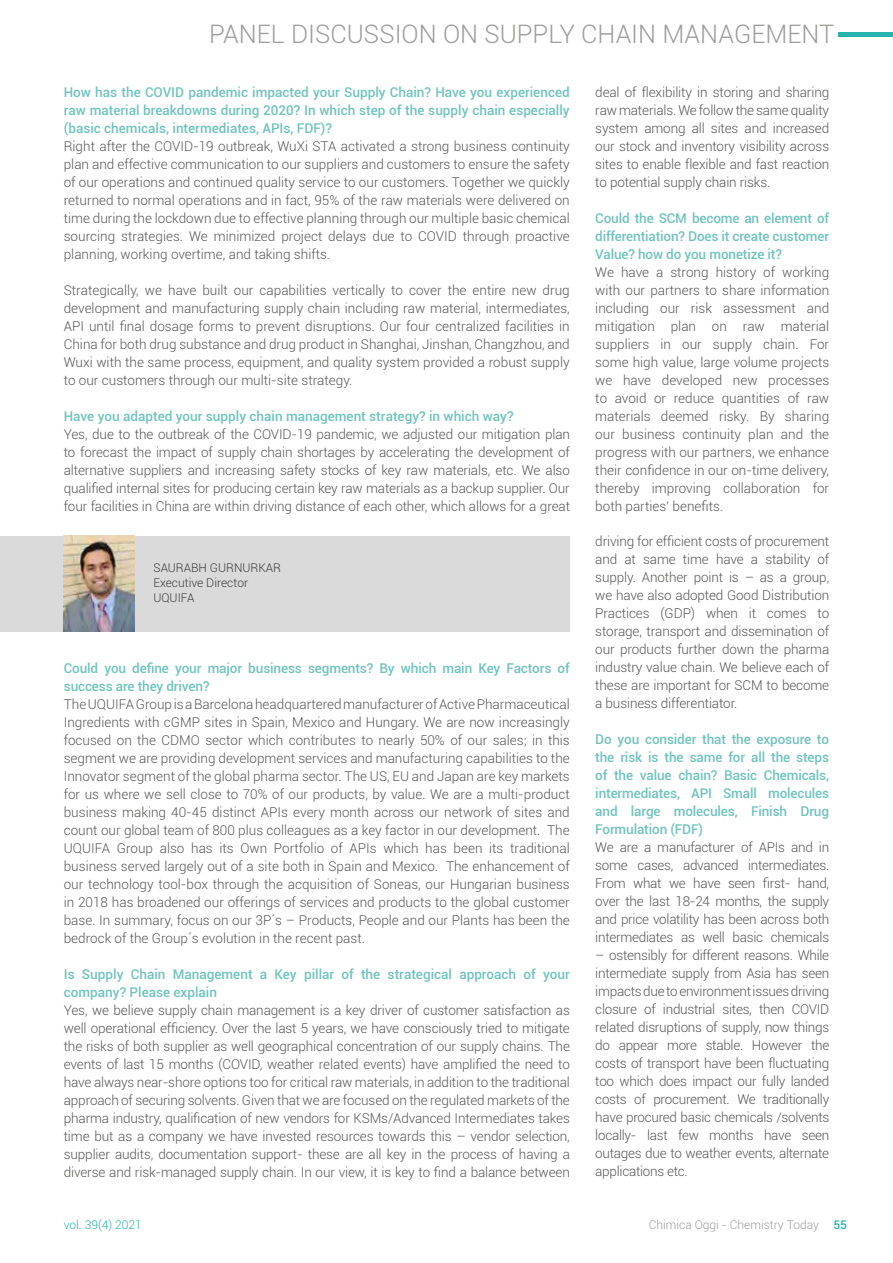
<style>
.page{position:relative;width:893px;height:1263px;background:#fff}
.page>*{position:absolute;margin:0;border:0;box-sizing:border-box;transform-origin:0 0}
.t1{font:300 25.5px "Roboto";color:#9d9d9c}
.t2{font:300 13.5px/18px "Roboto";color:#575756}
.t3{font:300 13.5px/18px "Roboto";letter-spacing:-.02em;color:#575756}
.t4{font:300 12px/15px "Roboto";color:#3c3c3b}
.t5{font:300 12px "Roboto";color:#9d9d9c}
.t6{font:300 12px "Roboto";color:#28b4ac}
.s1{font-weight:500;color:#70c3bd}
.s2{font-weight:500;color:#28b4ac}
</style>
<div class="page">
<div style="left:0;top:536px;width:570px;height:95px;background:#dadada"></div>
<img style="left:64px;top:536px;width:70px;height:95px">
<hr style="left:839px;top:32px;width:54px;height:4px;background:#28b4ac">
<p class="t1" style="left:209px;top:16px;width:627px">PANEL DISCUSSION ON SUPPLY CHAIN MANAGEMENT</p>
<p class="t2" style="left:64px;top:83px;width:508px"><span class="s1">How has the COVID pandemic impacted your Supply Chain? Have you experienced raw material breakdowns during 2020? In which step of the supply chain especially (basic chemicals, intermediates, APIs, FDF)?<br></span>Right after the COVID-19 outbreak, WuXi STA activated a strong business continuity plan and effective communication to our suppliers and customers to ensure the safety of our operations and continued quality service to our customers. Together we quickly returned to normal operations and in fact, 95% of the raw materials were delivered on time during the lockdown due to effective planning through our multiple basic chemical sourcing strategies. We minimized project delays due to COVID through proactive planning, working overtime, and taking shifts.</p>
<p class="t2" style="left:64px;top:281px;width:508px;text-align:justify">Strategically, we have built our capabilities vertically to cover the entire new drug development and manufacturing supply chain including raw material, intermediates, API until final dosage forms to prevent disruptions. Our four centralized facilities in China for both drug substance and drug product in Shanghai, Jinshan, Changzhou, and Wuxi with the same process, equipment, and quality system provided a robust supply to our customers through our multi-site strategy.</p>
<p class="t2" style="left:64px;top:407px;width:508px"><span class="s1">Have you adapted your supply chain management strategy? in which way?<br></span>Yes, due to the outbreak of the COVID-19 pandemic, we adjusted our mitigation plan to forecast the impact of supply chain shortages by accelerating the development of alternative suppliers and increasing safety stocks of key raw materials, etc. We also qualified internal sites for producing certain key raw materials as a backup supplier. Our four facilities in China are within driving distance of each other, which allows for a great</p>
<p class="t4" style="left:153px;top:560px;width:129px">SAURABH GURNURKAR<br>Executive Director<br>UQUIFA</p>
<p class="t2" style="left:64px;top:659px;width:507px"><span class="s1">Could you define your major business segments? By which main Key Factors of success are they driven?<br></span>The UQUIFA Group is a Barcelona headquartered manufacturer of Active Pharmaceutical Ingredients with cGMP sites in Spain, Mexico and Hungary. We are now increasingly focused on the CDMO sector which contributes to nearly 50% of our sales; in this segment we are providing development services and manufacturing capabilities to the Innovator segment of the global pharma sector. The US, EU and Japan are key markets for us where we sell close to 70% of our products, by value. We are a multi-product business making 40-45 distinct APIs every month across our network of sites and count our global team of 800 plus colleagues as a key factor in our development. The UQUIFA Group also has its Own Portfolio of APIs which has been its traditional business served largely out of a site both in Spain and Mexico. The enhancement of our technology tool-box through the acquisition of Soneas, our Hungarian business in 2018 has broadened our offerings of services and products to the global customer base. In summary, focus on our 3P´s – Products, People and our Plants has been the bedrock of the Group´s evolution in the recent past.</p>
<p class="t2" style="left:64px;top:965px;width:508px"><span class="s1">Is Supply Chain Management a Key pillar of the strategical approach of your company? Please explain<br></span>Yes, we believe supply chain management is a key driver of customer satisfaction as well operational efficiency. Over the last 5 years, we have consciously tried to mitigate the risks of both supplier as well geographical concentration of our supply chains. The events of last 15 months (COVID, weather related events) have amplified the need to have always near-shore options too for critical raw materials, in addition to the traditional approach of securing solvents. Given that we are focused on the regulated markets of the pharma industry, qualification of new vendors for KSMs/Advanced Intermediates takes time but as a company we have invested resources towards this – vendor selection, supplier audits, documentation support- these are all key in the process of having a diverse and risk-managed supply chain. In our view, it is key to find a balance between</p>
<p class="t2" style="left:595px;top:83px;width:235px;text-align:justify">deal of flexibility in storing and sharing raw materials. We follow the same quality system among all sites and increased our stock and inventory visibility across sites to enable flexible and fast reaction to potential supply chain risks.</p>
<p class="t2" style="left:595px;top:209px;width:235px"><span class="s1">Could the SCM become an element of differentiation? Does it create customer Value? how do you monetize it?<br></span>We have a strong history of working with our partners to share information including our risk assessment and mitigation plan on raw material suppliers in our supply chain. For some high value, large volume projects we have developed new processes to avoid or reduce quantities of raw materials deemed risky. By sharing our business continuity plan and the progress with our partners, we enhance their confidence in our on-time delivery, thereby improving collaboration for both parties’ benefits.</p>
<p class="t2" style="left:595px;top:532px;width:235px;text-align:justify">driving for efficient costs of procurement and at same time have a stability of supply. Another point is – as a group, we have also adopted Good Distribution Practices (GDP) when it comes to storage, transport and dissemination of our products further down the pharma industry value chain. We believe each of these are important for SCM to become a business differentiator.</p>
<p class="t3" style="left:595px;top:730px;width:235px"><span class="s1">Do you consider that the exposure to the risk is the same for all the steps of the value chain? Basic Chemicals, intermediates, API Small molecules and large molecules, Finish Drug Formulation (FDF)<br></span>We are a manufacturer of APIs and in some cases, advanced intermediates.<br>From what we have seen first- hand, over the last 18-24 months, the supply and price volatility has been across both intermediates as well basic chemicals</p>
<p class="t2" style="left:595px;top:946px;width:235px;text-align:justify">– ostensibly for different reasons. While intermediate supply from Asia has seen impacts due to environment issues driving closure of industrial sites, then COVID related disruptions of supply, now things do appear more stable. However the costs of transport have been fluctuating too which does impact our fully landed costs of procurement. We traditionally have procured basic chemicals /solvents locally- last few months have seen outages due to weather events, alternate applications etc.</p>
<p class="t6" style="left:64px;top:1217px;width:79px">vol. 39(4) 2021</p>
<p class="t5" style="left:649px;top:1217px;width:200px">Chimica Oggi - Chemistry Today <span class="s2">55</span></p>
</div>
